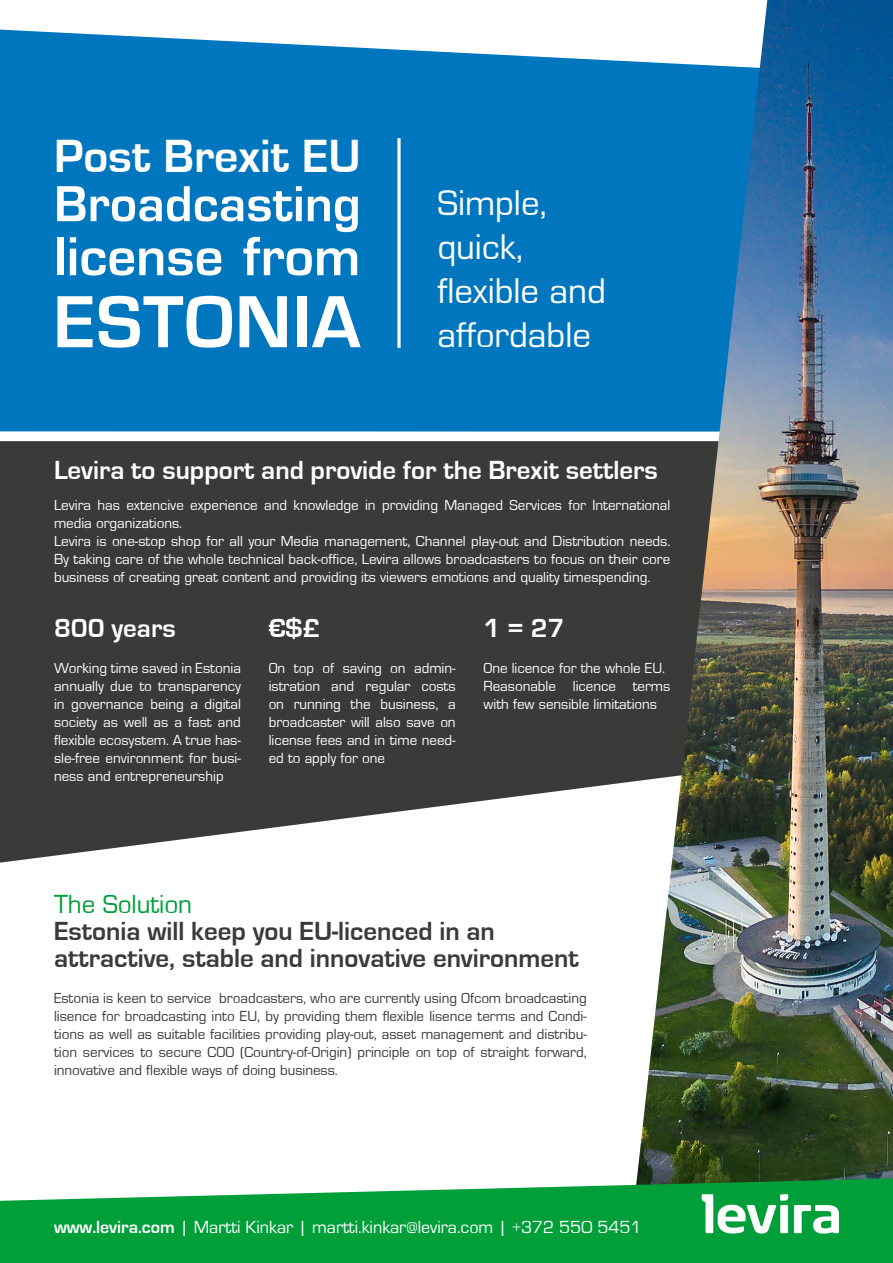
<style>
.page{position:relative;width:893px;height:1263px;background:#fff}
.page>*{position:absolute;margin:0;border:0;box-sizing:border-box;transform-origin:0 0}
.t1{font:700 76.5px "Eurostile";letter-spacing:.015em;color:#fff}
.t2{font:700 57px "Eurostile";color:#fff}
.t3{font:700 52.5px "Eurostile";letter-spacing:.005em;color:#fff}
.t4{font:700 48px "Eurostile";color:#fff}
.t5{font:36.9px/44.2px "Eurostile";color:#fff}
.t6{font:700 27px/27px "Eurostile";color:#3a3a39}
.t7{font:700 27px "Eurostile";color:#fff}
.t8{font:27px "Eurostile";color:#009f39}
.t9{font:18px "Eurostile";color:#fff}
.t10{font:15px/18px "Eurostile";color:#fff;text-align:justify}
.t11{font:15px/18px "Eurostile";color:#3a3a39;text-align:justify}
.s1{font-weight:700}
</style>
<div class="page">
<svg style="left:0;top:441px;width:635px;height:422px;background:#4d4d4c"></svg>
<div style="left:0;top:30px;width:635px;height:402px;background:#0076be"></div>
<img style="left:635px;top:0;width:258px;height:1178px">
<svg style="left:397px;top:138px;width:4px;height:210px"></svg>
<svg style="left:0;top:1178px;width:893px;height:85px;background:#22aa53"></svg>
<svg style="left:702px;top:1194px;width:137px;height:39px"></svg>
<h3 class="t4" style="left:54px;top:130px;width:308px">Post Brexit EU</h3>
<h3 class="t3" style="left:54px;top:175px;width:308px">Broadcasting</h3>
<h2 class="t2" style="left:54px;top:225px;width:308px">license from</h2>
<h1 class="t1" style="left:54px;top:280px;width:308px">ESTONIA</h1>
<h3 class="t5" style="left:437px;top:181px;width:170px">Simple, quick, flexible and affordable</h3>
<h3 class="t7" style="left:54px;top:456px;width:605px">Levira to support and provide for the Brexit settlers</h3>
<p class="t10" style="left:54px;top:497px;width:618px;text-align:left">Levira has extencive experience and knowledge in providing Managed Services for International media organizations.<br>Levira is one-stop shop for all your Media management, Channel play-out and Distribution needs.<br>By taking care of the whole technical back-office, Levira allows broadcasters to focus on their core business of creating great content and providing its viewers emotions and quality timespending.</p>
<h3 class="t7" style="left:54px;top:613px;width:123px">800 years</h3>
<p class="t10" style="left:54px;top:659px;width:188px">Working time saved in Estonia annually due to transparency in governance being a digital society as well as a fast and flexible ecosystem. A true has&shy;sle-free environment for busi&shy;ness and entrepreneurship</p>
<h3 class="t7" style="left:269px;top:613px;width:52px">€$£</h3>
<p class="t10" style="left:269px;top:659px;width:188px">On top of saving on admin&shy;istration and regular costs on running the business, a broadcaster will also save on license fees and in time need&shy;ed to apply for one</p>
<h3 class="t7" style="left:483px;top:613px;width:83px">1 = 27</h3>
<p class="t10" style="left:483px;top:659px;width:188px;text-align:left">One licence for the whole EU.<br>Reasonable licence terms with few sensible limitations</p>
<h3 class="t8" style="left:54px;top:890px;width:139px">The Solution</h3>
<h3 class="t6" style="left:54px;top:918px;width:526px">Estonia will keep you EU-licenced in an attractive, stable and innovative environment</h3>
<p class="t11" style="left:54px;top:990px;width:534px">Estonia is keen to service broadcasters, who are currently using Ofcom broadcasting lisence for broadcasting into EU, by providing them flexible lisence terms and Condi&shy;tions as well as suitable facilities providing play-out, asset management and distribu&shy;tion services to secure COO (Country-of-Origin) principle on top of straight forward, innovative and flexible ways of doing business.</p>
<p class="t9" style="left:54px;top:1218px;width:589px"><span class="s1">www.levira.com</span> | Martti Kinkar | martti.kinkar@levira.com | +372 550 5451</p>
</div>
